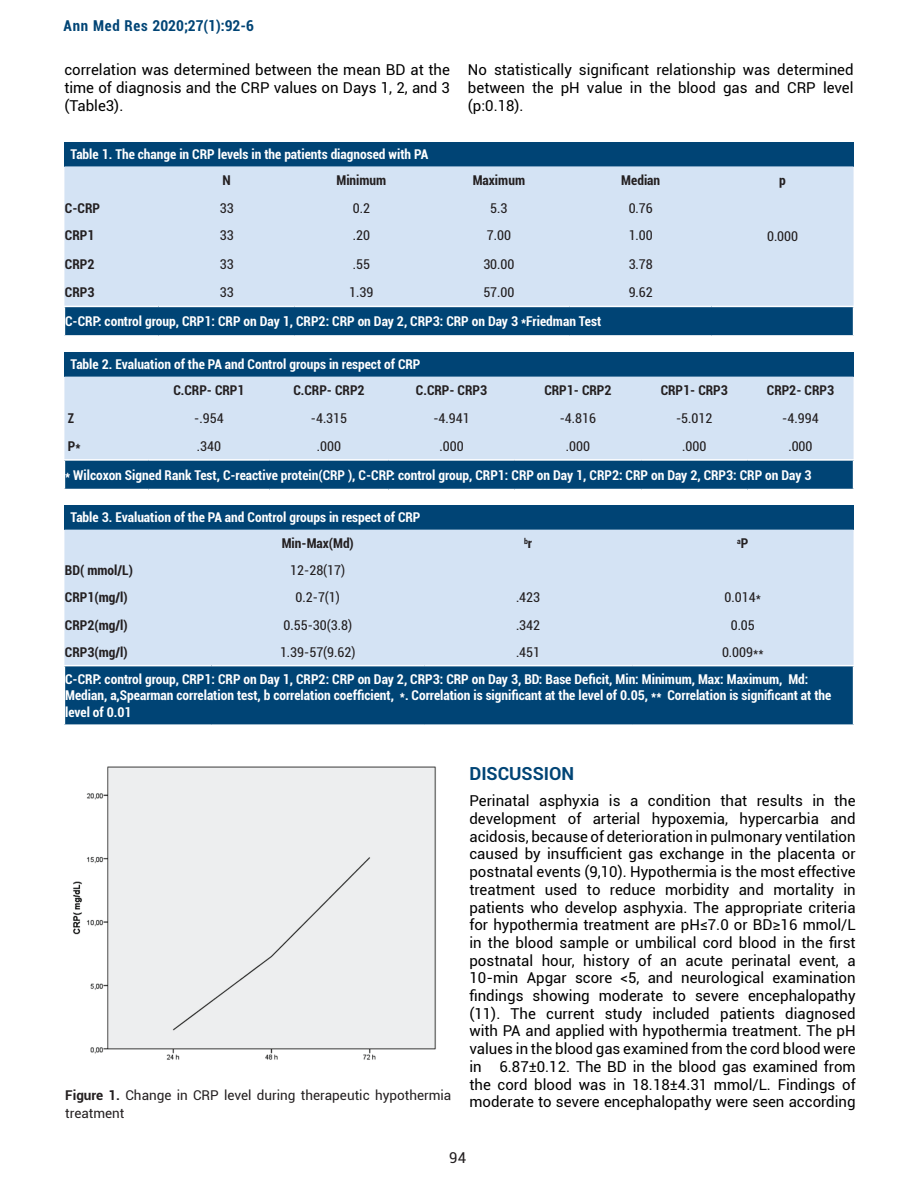
<style>
.page{position:relative;width:918px;height:1188px;background:#fff}
.page>*{position:absolute;margin:0;border:0;box-sizing:border-box;transform-origin:0 0}
.t1{font:700 18px "Roboto";color:#004475}
.t2{font:15px/17.7px "Roboto";color:#000;text-align:justify}
.t3{font:700 condensed 15px "Roboto";letter-spacing:.05em;color:#004475}
.t4{font:15px "Roboto";color:#231f20}
.t5{font:700 condensed 13.5px/16.2px "Roboto";color:#fff}
.t6{font:condensed 13.5px "Roboto";color:#231f20}
.t7{font:700 condensed 13.5px "Roboto";color:#231f20}
.t8{font:13.5px/17.7px "Roboto";color:#231f20}
.t9{font:700 condensed 7.8px "Roboto";color:#231f20}
.s1{font-size:13.5px}
.s2{font-weight:700}
</style>
<div class="page">
<div style="left:64px;top:142px;width:790px;height:24px;background:#004475"></div>
<div style="left:64px;top:166px;width:790px;height:140px;background:#d4e3f4"></div>
<div style="left:64px;top:306px;width:790px;height:30px;background:#004475"></div>
<hr style="left:64px;top:306px;width:95px;height:1px;background:#fff">
<svg style="left:64px;top:307px;width:1px;height:28px"></svg>
<hr style="left:159px;top:306px;width:136px;height:1px;background:#fff">
<hr style="left:295px;top:306px;width:133px;height:1px;background:#fff">
<hr style="left:428px;top:306px;width:142px;height:1px;background:#fff">
<hr style="left:570px;top:306px;width:142px;height:1px;background:#fff">
<hr style="left:712px;top:306px;width:142px;height:1px;background:#fff">
<svg style="left:853px;top:307px;width:1px;height:28px"></svg>
<hr style="left:64px;top:335px;width:95px;height:2px;background:#fff">
<hr style="left:159px;top:335px;width:136px;height:2px;background:#fff">
<hr style="left:295px;top:335px;width:133px;height:2px;background:#fff">
<hr style="left:428px;top:335px;width:142px;height:2px;background:#fff">
<hr style="left:570px;top:335px;width:142px;height:2px;background:#fff">
<hr style="left:712px;top:335px;width:142px;height:2px;background:#fff">
<div style="left:64px;top:352px;width:790px;height:25px;background:#004475"></div>
<div style="left:64px;top:377px;width:790px;height:82px;background:#d4e3f4"></div>
<div style="left:64px;top:460px;width:790px;height:30px;background:#004475"></div>
<hr style="left:64px;top:459px;width:84px;height:2px;background:#fff">
<svg style="left:64px;top:461px;width:1px;height:28px"></svg>
<hr style="left:148px;top:459px;width:122px;height:2px;background:#fff">
<hr style="left:270px;top:459px;width:118px;height:2px;background:#fff">
<hr style="left:388px;top:459px;width:127px;height:2px;background:#fff">
<hr style="left:515px;top:459px;width:126px;height:2px;background:#fff">
<hr style="left:641px;top:459px;width:106px;height:2px;background:#fff">
<hr style="left:747px;top:459px;width:107px;height:2px;background:#fff">
<svg style="left:853px;top:461px;width:1px;height:28px"></svg>
<hr style="left:64px;top:489px;width:84px;height:1px;background:#fff">
<hr style="left:148px;top:489px;width:122px;height:1px;background:#fff">
<hr style="left:270px;top:489px;width:118px;height:1px;background:#fff">
<hr style="left:388px;top:489px;width:127px;height:1px;background:#fff">
<hr style="left:515px;top:489px;width:126px;height:1px;background:#fff">
<hr style="left:641px;top:489px;width:106px;height:1px;background:#fff">
<hr style="left:747px;top:489px;width:107px;height:1px;background:#fff">
<div style="left:64px;top:506px;width:790px;height:24px;background:#004475"></div>
<div style="left:64px;top:530px;width:790px;height:135px;background:#d4e3f4"></div>
<div style="left:64px;top:666px;width:790px;height:59px;background:#004475"></div>
<hr style="left:853px;top:666px;width:1px;height:58px;background:#fff">
<hr style="left:64px;top:666px;width:1px;height:58px;background:#fff">
<hr style="left:64px;top:724px;width:147px;height:2px;background:#fff">
<hr style="left:211px;top:724px;width:213px;height:2px;background:#fff">
<hr style="left:424px;top:724px;width:208px;height:2px;background:#fff">
<hr style="left:632px;top:724px;width:222px;height:2px;background:#fff">
<img style="left:73px;top:767px;width:363px;height:293px">
<p class="t3" style="left:64px;top:15px;width:192px">Ann Med Res 2020;27(1):92-6</p>
<p class="t2" style="left:64px;top:60px;width:387px">correlation was determined between the mean BD at the time of diagnosis and the CRP values on Days 1, 2, and 3 (Table3).</p>
<p class="t2" style="left:468px;top:60px;width:387px">No statistically significant relationship was determined between the pH value in the blood gas and CRP level (p:0.18).</p>
<p class="t5" style="left:70px;top:146px;width:359px">Table 1. The change in CRP levels in the patients diagnosed with PA</p>
<p class="t7" style="left:223px;top:171px;width:10px">N</p>
<p class="t7" style="left:336px;top:171px;width:51px">Minimum</p>
<p class="t7" style="left:473px;top:171px;width:54px">Maximum</p>
<p class="t7" style="left:621px;top:171px;width:40px">Median</p>
<p class="t7" style="left:779px;top:171px;width:8px">p</p>
<p class="t7" style="left:65px;top:198px;width:37px">C-CRP</p>
<p class="t6" style="left:220px;top:198px;width:15px">33</p>
<p class="t6" style="left:353px;top:198px;width:19px">0.2</p>
<p class="t6" style="left:490px;top:198px;width:19px">5.3</p>
<p class="t6" style="left:629px;top:198px;width:26px">0.76</p>
<p class="t7" style="left:65px;top:226px;width:31px">CRP1</p>
<p class="t6" style="left:220px;top:226px;width:15px">33</p>
<p class="t6" style="left:353px;top:226px;width:19px">.20</p>
<p class="t6" style="left:487px;top:226px;width:26px">7.00</p>
<p class="t6" style="left:629px;top:226px;width:26px">1.00</p>
<p class="t6" style="left:767px;top:226px;width:33px">0.000</p>
<p class="t7" style="left:65px;top:254px;width:31px">CRP2</p>
<p class="t6" style="left:220px;top:254px;width:15px">33</p>
<p class="t6" style="left:353px;top:254px;width:19px">.55</p>
<p class="t6" style="left:483px;top:254px;width:33px">30.00</p>
<p class="t6" style="left:629px;top:254px;width:26px">3.78</p>
<p class="t7" style="left:65px;top:283px;width:31px">CRP3</p>
<p class="t6" style="left:220px;top:283px;width:15px">33</p>
<p class="t6" style="left:349px;top:283px;width:26px">1.39</p>
<p class="t6" style="left:483px;top:283px;width:33px">57.00</p>
<p class="t6" style="left:629px;top:283px;width:26px">9.62</p>
<p class="t5" style="left:65px;top:313px;width:538px">C-CRP: control group, CRP1: CRP on Day 1, CRP2: CRP on Day 2, CRP3: CRP on Day 3 *Friedman Test</p>
<p class="t5" style="left:70px;top:356px;width:352px">Table 2. Evaluation of the PA and Control groups in respect of CRP</p>
<p class="t7" style="left:173px;top:381px;width:73px">C.CRP- CRP1</p>
<p class="t7" style="left:293px;top:381px;width:73px">C.CRP- CRP2</p>
<p class="t7" style="left:416px;top:381px;width:73px">C.CRP- CRP3</p>
<p class="t7" style="left:544px;top:381px;width:69px">CRP1- CRP2</p>
<p class="t7" style="left:661px;top:381px;width:69px">CRP1- CRP3</p>
<p class="t7" style="left:767px;top:381px;width:69px">CRP2- CRP3</p>
<p class="t7" style="left:68px;top:409px;width:8px">Z</p>
<p class="t6" style="left:194px;top:409px;width:31px">-.954</p>
<p class="t6" style="left:311px;top:409px;width:38px">-4.315</p>
<p class="t6" style="left:433px;top:409px;width:38px">-4.941</p>
<p class="t6" style="left:560px;top:409px;width:38px">-4.816</p>
<p class="t6" style="left:676px;top:409px;width:38px">-5.012</p>
<p class="t6" style="left:782px;top:409px;width:38px">-4.994</p>
<p class="t7" style="left:68px;top:437px;width:14px">P*</p>
<p class="t6" style="left:197px;top:437px;width:26px">.340</p>
<p class="t6" style="left:317px;top:437px;width:26px">.000</p>
<p class="t6" style="left:439px;top:437px;width:26px">.000</p>
<p class="t6" style="left:566px;top:437px;width:26px">.000</p>
<p class="t6" style="left:682px;top:437px;width:26px">.000</p>
<p class="t6" style="left:788px;top:437px;width:26px">.000</p>
<p class="t5" style="left:65px;top:466px;width:748px">* Wilcoxon Signed Rank Test, C-reactive protein(CRP ), C-CRP: control group, CRP1: CRP on Day 1, CRP2: CRP on Day 2, CRP3: CRP on Day 3</p>
<p class="t5" style="left:70px;top:509px;width:352px">Table 3. Evaluation of the PA and Control groups in respect of CRP</p>
<p class="t7" style="left:282px;top:534px;width:74px">Min-Max(Md)</p>
<p class="t9" style="left:524px;top:535px;width:10px">b<span class="s1">r</span></p>
<p class="t9" style="left:737px;top:535px;width:13px">a<span class="s1">P</span></p>
<p class="t7" style="left:65px;top:561px;width:70px">BD( mmol/L)</p>
<p class="t6" style="left:290px;top:561px;width:57px">12-28(17)</p>
<p class="t7" style="left:65px;top:588px;width:64px">CRP1(mg/l)</p>
<p class="t6" style="left:296px;top:588px;width:46px">0.2-7(1)</p>
<p class="t6" style="left:516px;top:588px;width:26px">.423</p>
<p class="t6" style="left:725px;top:588px;width:38px">0.014*</p>
<p class="t7" style="left:65px;top:615px;width:64px">CRP2(mg/l)</p>
<p class="t6" style="left:283px;top:615px;width:70px">0.55-30(3.8)</p>
<p class="t6" style="left:516px;top:615px;width:26px">.342</p>
<p class="t6" style="left:731px;top:615px;width:26px">0.05</p>
<p class="t7" style="left:65px;top:643px;width:64px">CRP3(mg/l)</p>
<p class="t6" style="left:280px;top:643px;width:77px">1.39-57(9.62)</p>
<p class="t6" style="left:516px;top:643px;width:26px">.451</p>
<p class="t6" style="left:722px;top:643px;width:43px">0.009**</p>
<p class="t5" style="left:65px;top:671px;width:768px">C-CRP: control group, CRP1: CRP on Day 1, CRP2: CRP on Day 2, CRP3: CRP on Day 3, BD: Base Deficit, Min: Minimum, Max: Maximum, Md:<br>Median, a,Spearman correlation test, b correlation coefficient, *. Correlation is significant at the level of 0.05, ** Correlation is significant at the level of 0.01</p>
<p class="t8" style="left:65px;top:1086px;width:388px"><span class="s2">Figure 1.</span> Change in CRP level during therapeutic hypothermia treatment</p>
<p class="t1" style="left:469px;top:761px;width:106px">DISCUSSION</p>
<p class="t2" style="left:469px;top:792px;width:388px">Perinatal asphyxia is a condition that results in the development of arterial hypoxemia, hypercarbia and acidosis, because of deterioration in pulmonary ventilation caused by insufficient gas exchange in the placenta or postnatal events (9,10). Hypothermia is the most effective treatment used to reduce morbidity and mortality in patients who develop asphyxia. The appropriate criteria for hypothermia treatment are pH≤7.0 or BD≥16 mmol/L in the blood sample or umbilical cord blood in the first postnatal hour, history of an acute perinatal event, a 10-min Apgar score &lt;5, and neurological examination findings showing moderate to severe encephalopathy (11). The current study included patients diagnosed with PA and applied with hypothermia treatment. The pH values in the blood gas examined from the cord blood were in 6.87±0.12. The BD in the blood gas examined from the cord blood was in 18.18±4.31 mmol/L. Findings of moderate to severe encephalopathy were seen according</p>
<p class="t4" style="left:449px;top:1147px;width:18px">94</p>
</div>
